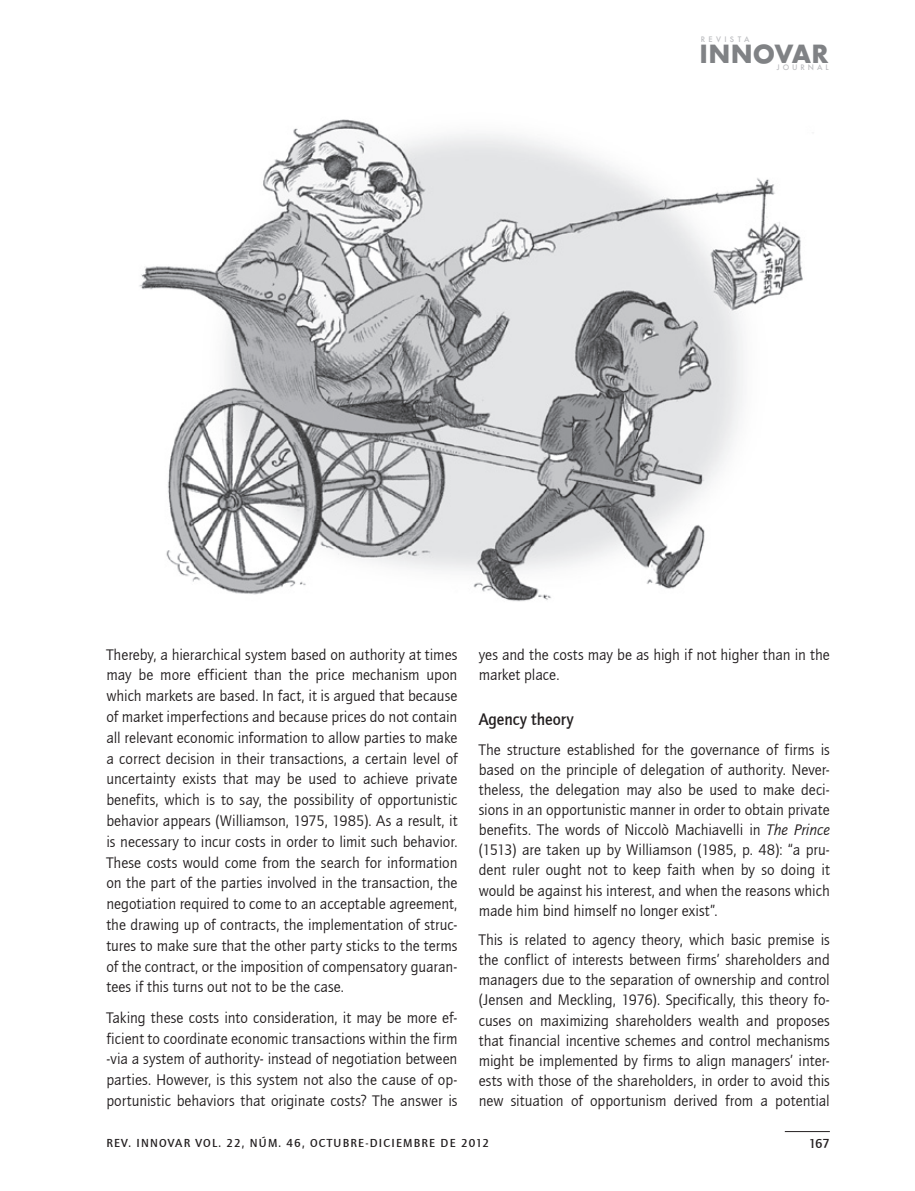
<style>
.page{position:relative;width:915px;height:1191px;background:#fff}
.page>*{position:absolute;margin:0;border:0;box-sizing:border-box;transform-origin:0 0}
.t1{font:700 27.3px "Futura TEE";letter-spacing:.005em;color:#808285}
.t2{font:17.25px "Quay Sans Md ITCTT";color:#231f20;scale:.95 1}
.t3{font:15.75px/20.9px "Quay Sans ITCTT Book";color:#231f20;text-align:justify}
.t4{font:13.5px "Quay Sans Md ITCTT";color:#231f20}
.t5{font:12px "Quay Sans Md ITCTT";letter-spacing:.1em;color:#231f20}
.t6{font:500 8.25px "Futura TEE";letter-spacing:.36em;color:#bcbdc0}
.t7{font:500 8.25px "Futura TEE";letter-spacing:.4em;color:#bcbdc0}
.s1{font-style:italic}
</style>
<div class="page">
<hr style="left:784px;top:1131px;width:45px;height:1px;background:#231f20">
<img style="left:139px;top:119px;width:664px;height:483px">
<p class="t7" style="left:700px;top:34px;width:50px">REVISTA</p>
<h1 class="t1" style="left:699px;top:37px;width:130px">INNOVAR</h1>
<p class="t6" style="left:776px;top:62px;width:53px">JOURNAL</p>
<p class="t3" style="left:106px;top:644px;width:352px">Thereby, a hierarchical system based on authority at times may be more efficient than the price mechanism upon which markets are based. I n fact, it is argued that because of market imperfections and because prices do not contain all relevant economic information to allow parties to make a correct decision in their transactions, a certain level of uncertainty exists that may be used to achieve private benefits, which is to say, the possibility of opportunistic behavior appears (Williamson, 1975, 1985). As a result, it is necessary to incur costs in order to limit such behavior.<br>These costs would come from the search for information on the part of the parties involved in the transaction, the negotiation required to come to an acceptable agreement, the drawing up of contracts, the implementation of struc&shy;tures to make sure that the other party sticks to the terms of the contract, or the imposition of compensatory guaran&shy;tees if this turns out not to be the case.</p>
<p class="t3" style="left:106px;top:1007px;width:352px">Taking these costs into consideration, it may be more ef&shy;ficient to coordinate economic transactions within the firm -via a system of authority- instead of negotiation between parties. However, is this system not also the cause of op&shy;portunistic behaviors that originate costs? The answer is</p>
<p class="t3" style="left:478px;top:644px;width:352px;line-height:20.1px">yes and the costs may be as high if not higher than in the market place.</p>
<p class="t2" style="left:478px;top:710px;width:102px">AGENCY THEORY</p>
<p class="t3" style="left:478px;top:740px;width:352px;line-height:20.1px">The structure established for the governance of firms is based on the principle of delegation of authority. Never&shy;theless, the delegation may also be used to make deci&shy;sions in an opportunistic manner in order to obtain private benefits. The words of N iccolò Machiavelli in <span class="s1">The Prince </span>(1513) are taken up by Williamson (1985, p. 48): “a pru&shy;dent ruler ought not to keep faith when by so doing it would be against his interest, and when the reasons which made him bind himself no longer exist”.</p>
<p class="t3" style="left:478px;top:930px;width:352px;line-height:20.1px">This is related to agency theory, which basic premise is the conflict of interests between firms’ shareholders and managers due to the separation of ownership and control (Jensen and Meckling, 1976). Specifically, this theory fo&shy;cuses on maximizing shareholders wealth and proposes that financial incentive schemes and control mechanisms might be implemented by firms to align managers’ inter&shy;ests with those of the shareholders, in order to avoid this new situation of opportunism derived from a potential</p>
<p class="t5" style="left:106px;top:1136px;width:384px">REV. INNOVAR VOL. 22, NÚM. 46, OCTUBRE-DICIEMBRE DE 2012</p>
<p class="t4" style="left:808px;top:1136px;width:23px">167</p>
</div>
